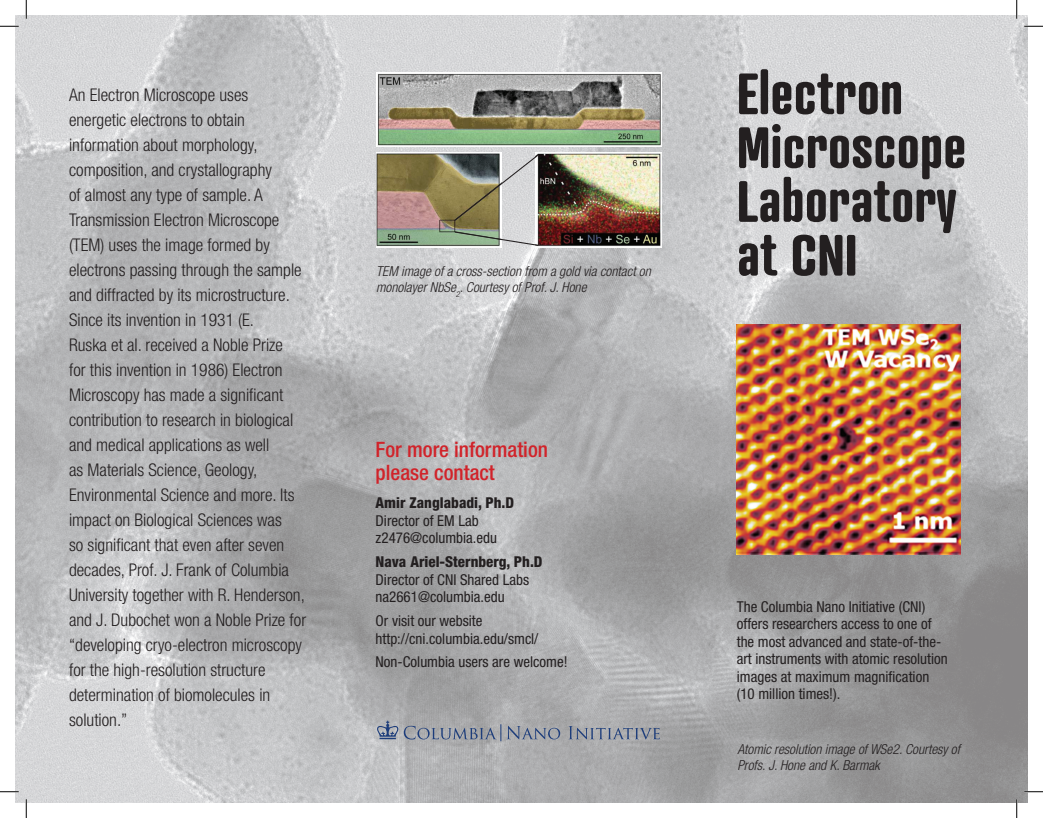
<style>
.page{position:relative;width:1043px;height:818px;background:#fff}
.page>*{position:absolute;margin:0;border:0;box-sizing:border-box;transform-origin:0 0}
.t1{font:700 56.25px/53.8px "Atrament";color:#231f20}
.t2{font:500 condensed 21.25px/22.5px "Helvetica Neue";color:#d1232a}
.t3{font:300 condensed 17.5px/25px "Helvetica Neue";color:#231f20}
.t4{font:condensed 15px/17.5px "Helvetica Neue";color:#231f20}
.t5{font:800 condensed 15px "Helvetica Neue";color:#231f20}
.t6{font:italic 300 condensed 13.75px/16.5px "Helvetica Neue";color:#231f20}
</style>
<div class="page">
<img style="left:15px;top:15px;width:1013px;height:787px">
<svg style="left:377px;top:720px;width:21px;height:19px"></svg>
<svg style="left:568px;top:726px;width:92px;height:13px"></svg>
<svg style="left:404px;top:724px;width:156px;height:17px;background:#9499a4"></svg>
<img style="left:377px;top:74px;width:285px;height:73px">
<img style="left:376px;top:152px;width:125px;height:96px">
<img style="left:535px;top:152px;width:127px;height:96px">
<svg style="left:453px;top:154px;width:86px;height:68px;background:#a09e8e"></svg>
<svg style="left:453px;top:231px;width:86px;height:15px"></svg>
<img style="left:736px;top:324px;width:224px;height:230px">
<svg style="left:0;top:25px;width:19px;height:2px"></svg>
<svg style="left:1024px;top:25px;width:18px;height:2px"></svg>
<svg style="left:0;top:790px;width:19px;height:2px"></svg>
<svg style="left:1024px;top:790px;width:18px;height:2px"></svg>
<svg style="left:25px;top:0;width:2px;height:19px"></svg>
<svg style="left:25px;top:799px;width:2px;height:19px"></svg>
<svg style="left:1015px;top:0;width:2px;height:19px"></svg>
<svg style="left:1015px;top:799px;width:2px;height:19px"></svg>
<p class="t3" style="left:69px;top:82px;width:239px">An Electron Microscope uses energetic electrons to obtain information about morphology, composition, and crystallography<br>of almost any type of sample. A Transmission Electron Microscope (TEM) uses the image formed by electrons passing through the sample and diffracted by its microstructure.<br>Since its invention in 1931 (E.<br>Ruska et al. received a Noble Prize<br>for this invention in 1986) Electron Microscopy has made a significant contribution to research in biological and medical applications as well<br>as Materials Science, Geology, Environmental Science and more. Its impact on Biological Sciences was<br>so significant that even after seven decades, Prof. J. Frank of Columbia University together with R. Henderson, and J. Dubochet won a Noble Prize for “developing cryo-electron microscopy for the high-resolution structure determination of biomolecules in solution.”</p>
<p class="t6" style="left:376px;top:262px;width:276px">TEM image of a cross-section from a gold via contact on monolayer NbSe<sub>2</sub>. Courtesy of Prof. J. Hone</p>
<p class="t2" style="left:375px;top:438px;width:174px">For more information please contact</p>
<p class="t5" style="left:375px;top:493px;width:140px">Amir Zanglabadi, Ph.D</p>
<p class="t4" style="left:375px;top:511px;width:123px">Director of EM Lab z2476@columbia.edu</p>
<p class="t5" style="left:375px;top:552px;width:168px">Nava Ariel-Sternberg, Ph.D</p>
<p class="t4" style="left:375px;top:570px;width:155px">Director of CNI Shared Labs na2661@columbia.edu</p>
<p class="t4" style="left:375px;top:611px;width:164px">Or visit our website http://cni.columbia.edu/smcl/</p>
<p class="t4" style="left:375px;top:653px;width:193px">Non-Columbia users are welcome!</p>
<h1 class="t1" style="left:736px;top:66px;width:231px">Electron<br>Microscope<br>Laboratory at CNI</h1>
<p class="t4" style="left:736px;top:597px;width:212px">The Columbia Nano Initiative (CNI) offers researchers access to one of the most advanced and state-of-the&shy;art instruments with atomic resolution images at maximum magnification (10 million times!).</p>
<p class="t6" style="left:737px;top:740px;width:224px">Atomic resolution image of WSe2. Courtesy of<br>Profs. J. Hone and K. Barmak</p>
</div>
